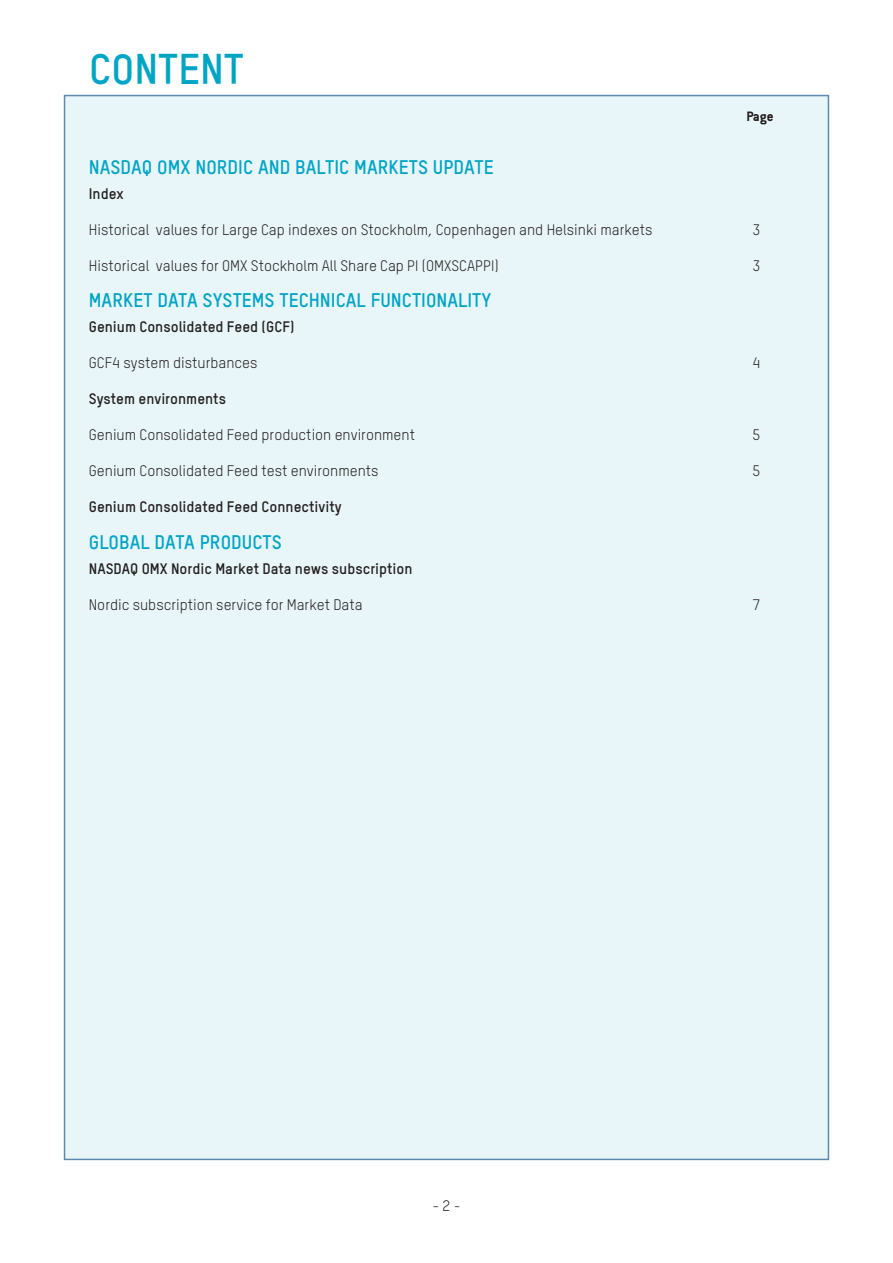
<style>
.page{position:relative;width:893px;height:1263px;background:#fff}
.page>*{position:absolute;margin:0;border:0;box-sizing:border-box;transform-origin:0 0}
.t1{font:700 42px "TSTARQ";color:#00a5c6}
.Top_Heading_1_-_cont{font:700 19.2px "TSTARQ";color:#00a5c6}
.Content_heading_sub{font:15px "TSTAR";color:#231f20}
.Content_heading{font:700 15px "TSTAR";color:#231f20}
.t2{font:700 15px "Conduit ITC Std";color:#231f20}
</style>
<div class="page">
<div style="left:64px;top:95px;width:765px;height:1065px;background:#e9f6f9;border:2px solid #5c89ac"></div>
<p class="t1" style="left:89px;top:37px;width:156px">CONTENT</p>
<p class="t2" style="left:746px;top:108px;width:29px">Page</p>
<p class="Top_Heading_1_-_cont" style="left:89px;top:153px;width:406px">NASDAQ OMX NORDIC AND BALTIC MARKETS UPDATE</p>
<p class="Content_heading" style="left:89px;top:184px;width:36px">Index</p>
<p class="Content_heading_sub" style="left:89px;top:220px;width:565px">Historical values for Large Cap indexes on Stockholm, Copenhagen and Helsinki markets</p>
<p class="Content_heading_sub" style="left:752px;top:220px;width:9px">3</p>
<p class="Content_heading_sub" style="left:89px;top:256px;width:411px">Historical values for OMX Stockholm All Share Cap PI (OMXSCAPPI)</p>
<p class="Content_heading_sub" style="left:752px;top:256px;width:9px">3</p>
<p class="Top_Heading_1_-_cont" style="left:89px;top:286px;width:404px">MARKET DATA SYSTEMS TECHNICAL FUNCTIONALITY</p>
<p class="Content_heading" style="left:89px;top:318px;width:207px">Genium Consolidated Feed (GCF)</p>
<p class="Content_heading_sub" style="left:89px;top:354px;width:170px">GCF4 system disturbances</p>
<p class="Content_heading_sub" style="left:752px;top:354px;width:9px">4</p>
<p class="Content_heading" style="left:89px;top:390px;width:139px">System environments</p>
<p class="Content_heading_sub" style="left:89px;top:426px;width:328px">Genium Consolidated Feed production environment</p>
<p class="Content_heading_sub" style="left:752px;top:426px;width:9px">5</p>
<p class="Content_heading_sub" style="left:89px;top:462px;width:291px">Genium Consolidated Feed test environments</p>
<p class="Content_heading_sub" style="left:752px;top:462px;width:9px">5</p>
<p class="Content_heading" style="left:89px;top:498px;width:254px">Genium Consolidated Feed Connectivity</p>
<p class="Top_Heading_1_-_cont" style="left:89px;top:528px;width:194px">GLOBAL DATA PRODUCTS</p>
<p class="Content_heading" style="left:89px;top:559px;width:325px">NASDAQ OMX Nordic Market Data news subscription</p>
<p class="Content_heading_sub" style="left:89px;top:595px;width:275px">Nordic subscription service for Market Data</p>
<p class="Content_heading_sub" style="left:752px;top:595px;width:9px">7</p>
<p class="Content_heading_sub" style="left:432px;top:1197px;width:29px">- 2 -</p>
</div>
